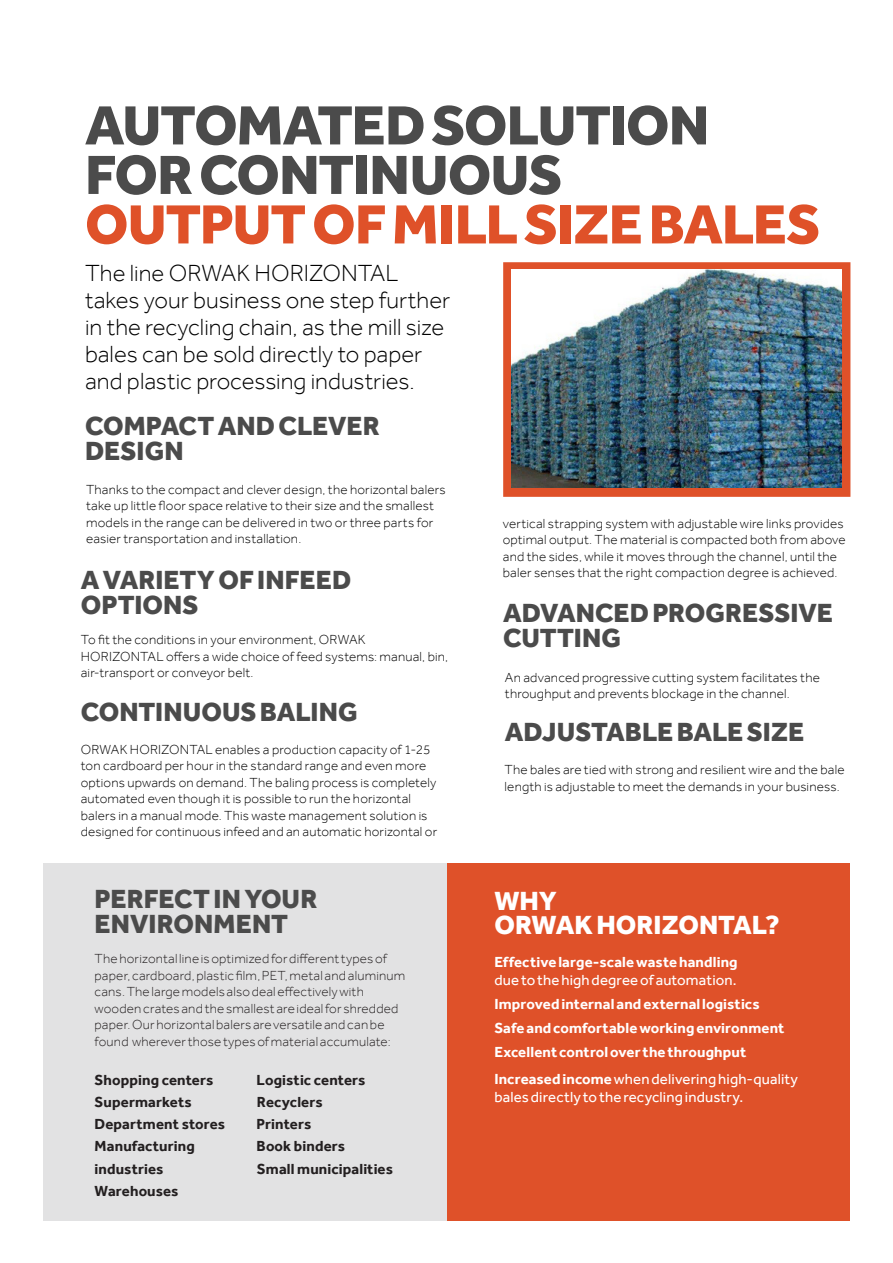
<style>
.page{position:relative;width:893px;height:1263px;background:#fff}
.page>*{position:absolute;margin:0;border:0;box-sizing:border-box;transform-origin:0 0}
.Headline_1{font:800 57px "Effra";letter-spacing:-.02em;color:#4b4b4b}
.Headline_1-2{font:800 57px "Effra";letter-spacing:-.015em;color:#df5129}
.Headline_3{font:800 27px/24.8px "Effra";color:#4b4b4b}
.Headline_3-2{font:800 27px "Effra";color:#fff}
.Preamble_Big___16_pk{font:300 24px/27px "Effra";color:#000}
.Text_10_pkt_-_neg{font:700 15px/18px "Effra";letter-spacing:.01em;color:#fff}
.Brødtekst_9pt-12{font:700 15px "Effra";letter-spacing:.01em;color:#231f20}
.Text_10_pkt_-_neg-2{font:15px/18px "Effra";letter-spacing:.01em;color:#fff}
.Preamble_Small___12{font:300 13.5px/16.5px "Effra";letter-spacing:.015em;color:#000}
.Text_10_pkt_-_neg-3{font:300 13.5px/16.5px "Effra";letter-spacing:.015em;color:#231f20}
.s1{font-weight:400}
.s2{font-weight:700}
</style>
<div class="page">
<div style="left:446px;top:863px;width:404px;height:357px;background:#df5129"></div>
<div style="left:43px;top:863px;width:403px;height:357px;background:#e2e2e3"></div>
<svg style="left:503px;top:262px;width:347px;height:235px;background:#dd5630"></svg>
<img style="left:512px;top:269px;width:330px;height:219px">
<p class="Headline_1" style="left:85px;top:91px;width:626px">AUTOMATED SOLUTION</p>
<p class="Headline_1" style="left:85px;top:141px;width:479px">FOR CONTINUOUS</p>
<p class="Headline_1-2" style="left:85px;top:190px;width:737px">OUTPUT OF MILL SIZE BALES</p>
<p class="Preamble_Big___16_pk" style="left:85px;top:259px;width:367px">The line ORWAK HORIZONTAL takes your business one step further in the recycling chain, as the mill size bales can be sold directly to paper and plastic processing industries.</p>
<p class="Headline_3" style="left:85px;top:414px;width:296px">COMPACT AND CLEVER<br>DESIGN</p>
<p class="Preamble_Small___12" style="left:86px;top:481px;width:361px">Thanks to the compact and clever design, the horizontal balers take up little floor space relative to their size and the smallest models in the range can be delivered in two or three parts for easier transportation and installation.</p>
<p class="Headline_3" style="left:81px;top:567px;width:272px">A VARIETY OF INFEED<br>OPTIONS</p>
<p class="Preamble_Small___12" style="left:81px;top:631px;width:369px">To fit the conditions in your environment, ORWAK<br>HORIZONTAL offers a wide choice of feed systems: manual, bin, air-transport or conveyor belt.</p>
<p class="Headline_3" style="left:81px;top:699px;width:278px">CONTINUOUS BALING</p>
<p class="Preamble_Small___12" style="left:81px;top:741px;width:358px">ORWAK HORIZONTAL enables a production capacity of 1-25 ton cardboard per hour in the standard range and even more options upwards on demand. The baling process is completely automated even though it is possible to run the horizontal balers in a manual mode. This waste management solution is designed for continuous infeed and an automatic horizontal or</p>
<p class="Preamble_Small___12" style="left:503px;top:515px;width:344px">vertical strapping system with adjustable wire links provides optimal output. The material is compacted both from above and the sides, while it moves through the channel, until the baler senses that the right compaction degree is achieved.</p>
<p class="Headline_3" style="left:503px;top:600px;width:331px">ADVANCED PROGRESSIVE</p>
<p class="Headline_3" style="left:503px;top:625px;width:119px">CUTTING</p>
<p class="Preamble_Small___12" style="left:505px;top:669px;width:316px">An advanced progressive cutting system facilitates the throughput and prevents blockage in the channel.</p>
<p class="Headline_3" style="left:505px;top:720px;width:301px">ADJUSTABLE BALE SIZE</p>
<p class="Preamble_Small___12" style="left:505px;top:761px;width:342px">The bales are tied with strong and resilient wire and the bale length is adjustable to meet the demands in your business.</p>
<p class="Headline_3" style="left:95px;top:887px;width:224px">PERFECT IN YOUR<br>ENVIRONMENT</p>
<p class="Headline_3-2" style="left:494px;top:884px;width:64px">WHY</p>
<p class="Headline_3-2" style="left:494px;top:909px;width:287px">ORWAK HORIZONTAL?</p>
<p class="Text_10_pkt_-_neg-3" style="left:95px;top:950px;width:312px">The horizontal line is optimized for different types of paper, cardboard, plastic film, PET, metal and aluminum cans. The large models also deal effectively with wooden crates and the smallest are ideal for shredded paper. Our horizontal balers are versatile and can be found wherever those types of material accumulate:</p>
<p class="Brødtekst_9pt-12" style="left:95px;top:1071px;width:120px">Shopping centers</p>
<p class="Brødtekst_9pt-12" style="left:257px;top:1071px;width:110px">Logistic centers</p>
<p class="Brødtekst_9pt-12" style="left:95px;top:1093px;width:99px">Supermarkets</p>
<p class="Brødtekst_9pt-12" style="left:257px;top:1093px;width:67px">Recyclers</p>
<p class="Brødtekst_9pt-12" style="left:95px;top:1115px;width:132px">Department stores</p>
<p class="Brødtekst_9pt-12" style="left:257px;top:1115px;width:56px">Printers</p>
<p class="Brødtekst_9pt-12" style="left:95px;top:1137px;width:102px">Manufacturing</p>
<p class="Brødtekst_9pt-12" style="left:257px;top:1137px;width:90px">Book binders</p>
<p class="Brødtekst_9pt-12" style="left:95px;top:1160px;width:70px">industries</p>
<p class="Brødtekst_9pt-12" style="left:257px;top:1160px;width:138px">Small municipalities</p>
<p class="Brødtekst_9pt-12" style="left:95px;top:1182px;width:85px">Warehouses</p>
<p class="Text_10_pkt_-_neg" style="left:494px;top:952px;width:245px">Effective large-scale waste handling <span class="s1">due to the high degree of automation.</span></p>
<p class="Text_10_pkt_-_neg" style="left:494px;top:991px;width:292px;line-height:24px">Improved internal and external logistics<br>Safe and comfortable working environment</p>
<p class="Text_10_pkt_-_neg" style="left:494px;top:1042px;width:254px">Excellent control over the throughput</p>
<p class="Text_10_pkt_-_neg-2" style="left:494px;top:1069px;width:305px"><span class="s2">Increased income</span> when delivering high-quality bales directly to the recycling industry.</p>
</div>
